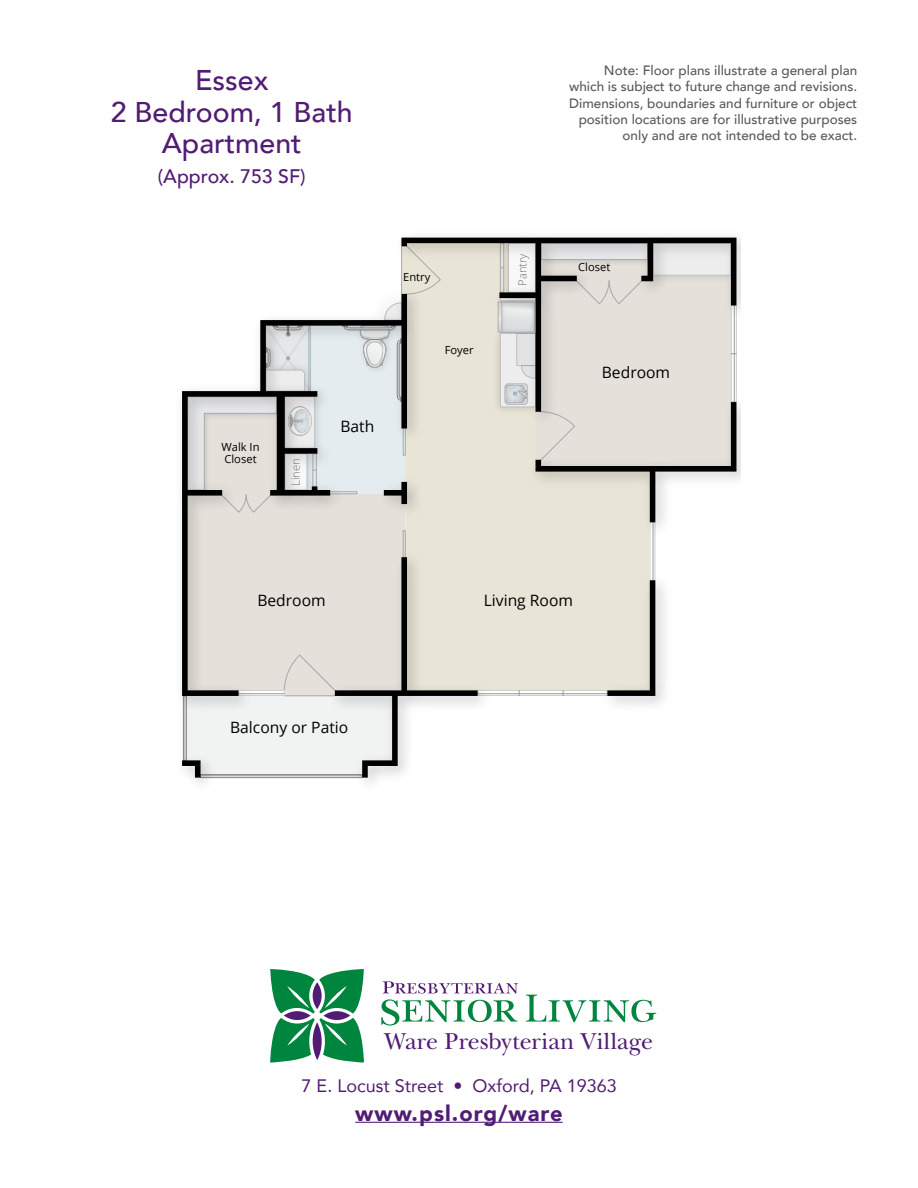
<style>
.page{position:relative;width:918px;height:1188px;background:#fff}
.page>*{position:absolute;margin:0;border:0;box-sizing:border-box;transform-origin:0 0}
.t1{font:500 28.5px/31.5px "Avenir";color:#511c74;text-align:center}
.t2{font:24px "New Baskerville";color:#511c74}
.t3{font:900 21.9px "Avenir";letter-spacing:.05em;color:#511c74}
.t4{font:500 19.5px "Avenir";color:#511c74}
.t5{font:18px "Avenir";color:#511c74}
.t6{font:15.6px "Open Sans";color:#000}
.t7{font:500 13.5px/16.2px "Avenir";color:#58595b;text-align:right}
.t8{font:11.1px/11.1px "Open Sans";color:#000}
.t9{font:300 11.1px "Open Sans";color:#6d6e71}
</style>
<div class="page">
<img style="left:181px;top:236px;width:560px;height:547px">
<svg style="left:401px;top:238px;width:335px;height:8px;background:#424241"></svg>
<svg style="left:182px;top:246px;width:554px;height:532px"></svg>
<hr style="left:355px;top:1122px;width:208px;height:1px;background:#511c74">
<svg style="left:270px;top:969px;width:94px;height:94px"></svg>
<svg style="left:381px;top:981px;width:137px;height:45px"></svg>
<svg style="left:526px;top:995px;width:130px;height:27px"></svg>
<h1 class="t1" style="left:111px;top:63px;width:243px">Essex<br>2 Bedroom, 1 Bath<br>Apartment</h1>
<h3 class="t4" style="left:158px;top:160px;width:149px">(Approx. 753 SF)</h3>
<p class="t8" style="left:221px;top:441px;width:40px">Walk In<br>Closet</p>
<p class="t9" style="left:288px;top:486px;width:29px;rotate:-90deg">Linen</p>
<p class="t6" style="left:340px;top:416px;width:35px">Bath</p>
<p class="t8" style="left:403px;top:271px;width:29px">Entry</p>
<p class="t8" style="left:445px;top:344px;width:30px">Foyer</p>
<p class="t7" style="left:569px;top:62px;width:290px">Note: Floor plans illustrate a general plan which is subject to future change and revisions.<br>Dimensions, boundaries and furniture or object position locations are for illustrative purposes only and are not intended to be exact.</p>
<p class="t9" style="left:515px;top:286px;width:34px;rotate:-90deg">Pantry</p>
<p class="t8" style="left:578px;top:261px;width:34px">Closet</p>
<p class="t6" style="left:602px;top:362px;width:70px">Bedroom</p>
<p class="t6" style="left:257px;top:589px;width:70px">Bedroom</p>
<p class="t6" style="left:484px;top:589px;width:91px">Living Room</p>
<p class="t6" style="left:230px;top:716px;width:120px">Balcony or Patio</p>
<h2 class="t2" style="left:384px;top:1026px;width:270px">Ware Presbyterian Village</h2>
<h3 class="t5" style="left:302px;top:1071px;width:317px">7 E. Locust Street • Oxford, PA 19363</h3>
<h3 class="t3" style="left:355px;top:1094px;width:209px">www.psl.org/ware</h3>
</div>
